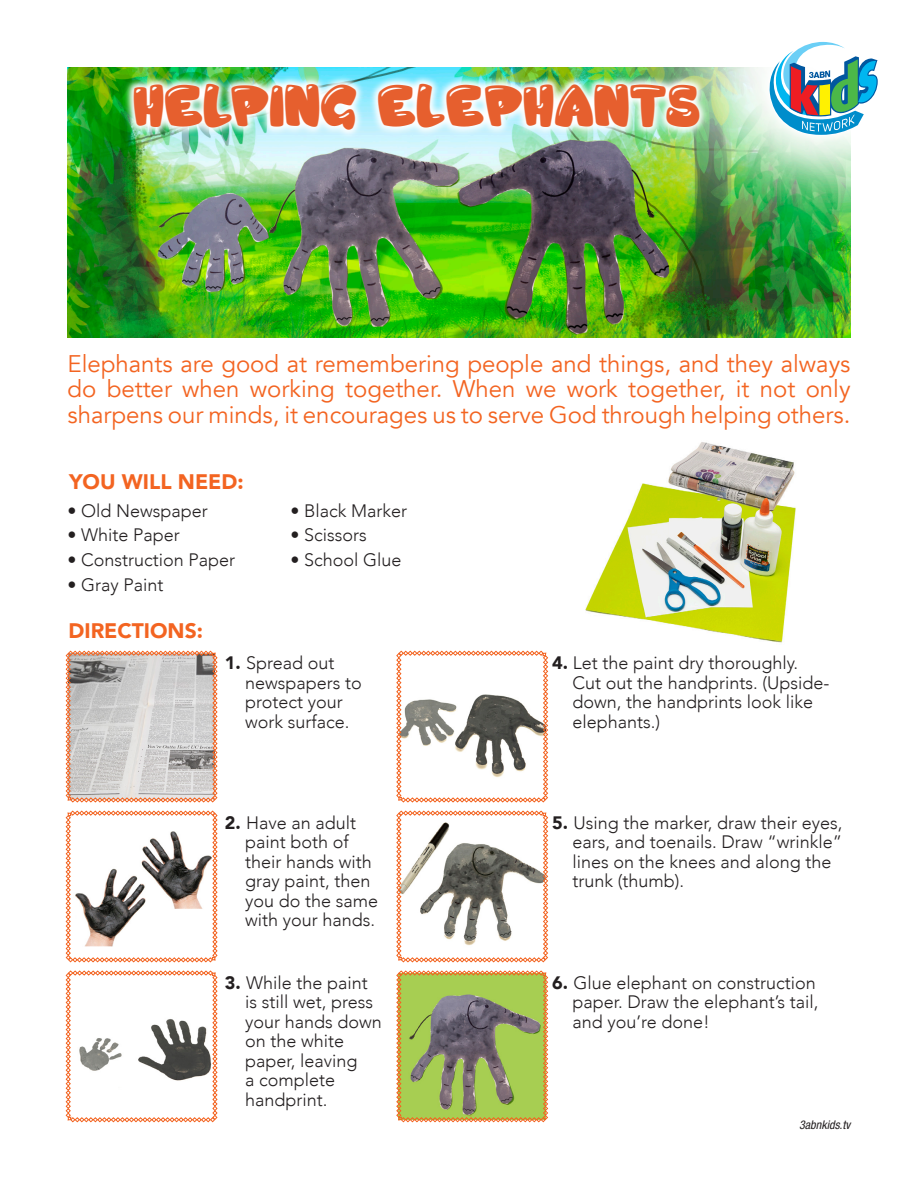
<style>
.page{position:relative;width:918px;height:1188px;background:#fff}
.page>*{position:absolute;margin:0;border:0;box-sizing:border-box;transform-origin:0 0}
.t1{font:25.5px "Jelly Crazies";color:#e65f2e}
.t2{font:24px/25.5px "Avenir";color:#f36421;text-align:justify}
.t3{font:900 21px "Avenir";color:#f36421}
.t4{font:300 18px/19.5px "Avenir";color:#231f20}
.t5{font:italic condensed 12px "Helvetica Neue LT Pro";color:#231f20}
.s1{font-weight:900}
</style>
<div class="page">
<img style="left:67px;top:68px;width:783px;height:270px">
<div style="left:705px;top:0;width:213px;height:200px;background:#fff;opacity:.8"></div>
<svg style="left:767px;top:41px;width:112px;height:95px"></svg>
<svg style="left:66px;top:811px;width:151px;height:151px"></svg>
<svg style="left:396px;top:811px;width:152px;height:151px"></svg>
<img style="left:586px;top:442px;width:210px;height:201px">
<svg style="left:66px;top:651px;width:151px;height:151px;background:#cbc1bd"></svg>
<svg style="left:66px;top:971px;width:151px;height:151px"></svg>
<svg style="left:396px;top:651px;width:152px;height:151px"></svg>
<svg style="left:396px;top:971px;width:152px;height:151px;background:#9eaa5d"></svg>
<img style="left:124px;top:75px;width:585px;height:64px">
<p class="t1" style="left:133px;top:92px;width:569px">HELPING ELEPHANTS</p>
<p class="t2" style="left:68px;top:351px;width:785px">Elephants are good at remembering people and things, and they always do better when working together. When we work together, it not only sharpens our minds, it encourages us to serve God through helping others.</p>
<p class="t3" style="left:69px;top:463px;width:176px">YOU WILL NEED:</p>
<p class="t4" style="left:68px;top:501px;width:142px">• Old Newspaper</p>
<p class="t4" style="left:68px;top:525px;width:114px">• White Paper</p>
<p class="t4" style="left:68px;top:550px;width:169px">• Construction Paper</p>
<p class="t4" style="left:68px;top:575px;width:98px">• Gray Paint</p>
<p class="t3" style="left:69px;top:613px;width:136px">DIRECTIONS:</p>
<p class="t4" style="left:290px;top:501px;width:118px">• Black Marker</p>
<p class="t4" style="left:290px;top:525px;width:78px">• Scissors</p>
<p class="t4" style="left:290px;top:550px;width:113px">• School Glue</p>
<p class="t4" style="left:245px;top:653px;width:118px;text-indent:-20px"><span class="s1">1.</span> Spread out newspapers to protect your work surface.</p>
<p class="t4" style="left:245px;top:813px;width:135px;text-indent:-20px"><span class="s1">2.</span> Have an adult paint both of their hands with gray paint, then you do the same with your hands.</p>
<p class="t4" style="left:245px;top:973px;width:138px;text-indent:-20px"><span class="s1">3.</span> While the paint is still wet, press your hands down on the white paper, leaving<br>a complete handprint.</p>
<p class="t4" style="left:572px;top:653px;width:259px;text-indent:-20px"><span class="s1">4.</span> Let the paint dry thoroughly.<br>Cut out the handprints. (Upside&shy;down, the handprints look like elephants.)</p>
<p class="t4" style="left:572px;top:813px;width:272px;text-indent:-20px"><span class="s1">5.</span> Using the marker, draw their eyes, ears, and toenails. Draw “wrinkle” lines on the knees and along the trunk (thumb).</p>
<p class="t4" style="left:572px;top:973px;width:248px;text-indent:-20px"><span class="s1">6.</span> Glue elephant on construction paper. Draw the elephant’s tail, and you’re done!</p>
<p class="t5" style="left:799px;top:1118px;width:53px">3abnkids.tv</p>
</div>
